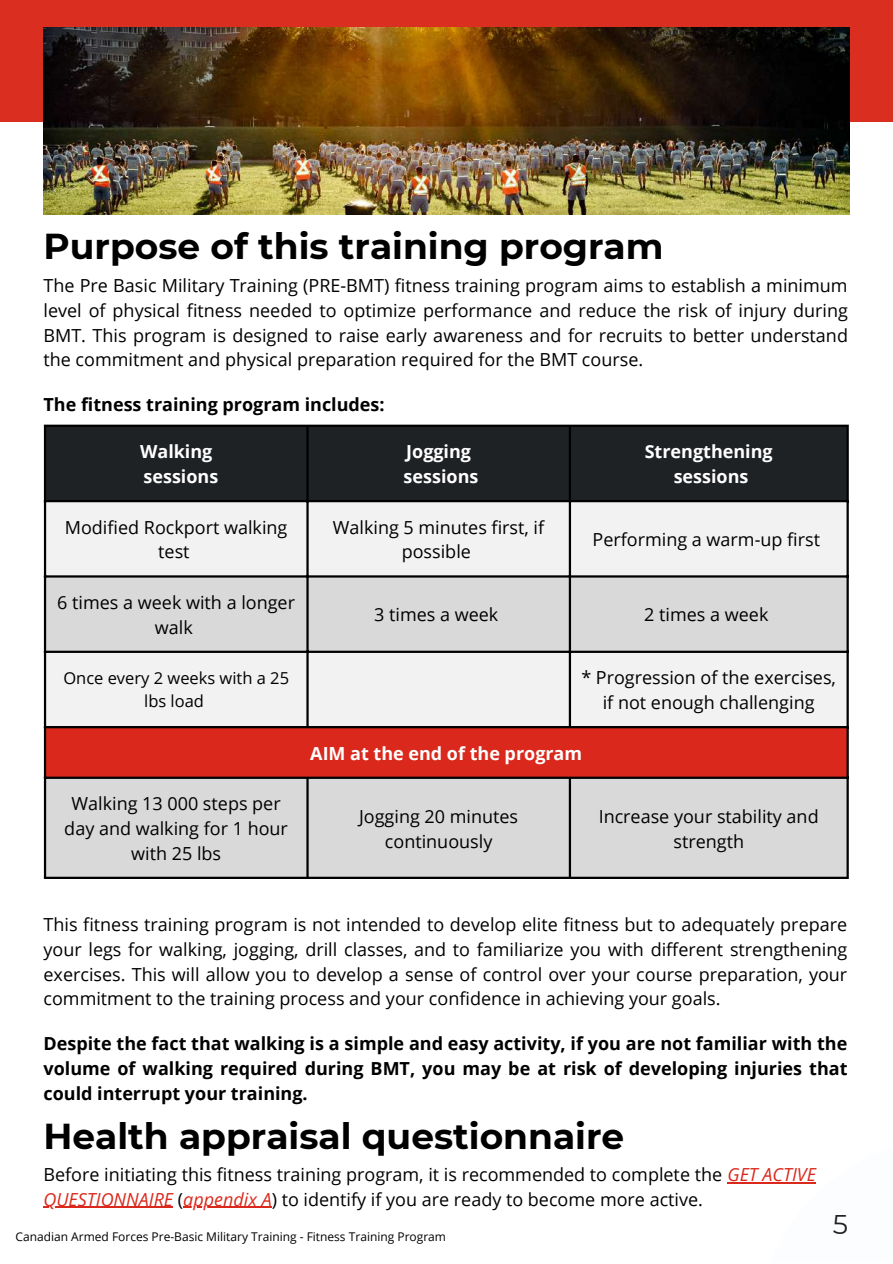
<style>
.page{position:relative;width:893px;height:1264px;background:#fff}
.page>*{position:absolute;margin:0;border:0;box-sizing:border-box;transform-origin:0 0}
.t1{font:700 36px "Montserrat";color:#000}
.t2{font:27px "Montserrat";color:#1f2225}
.t3{font:18px/24.8px "Open Sans";color:#000;text-align:center}
.t4{font:700 18px/24.8px "Open Sans";color:#000;text-align:justify}
.t5{font:700 18px/24.8px "Open Sans";color:#fff}
.t6{font:16.5px/22.5px "Open Sans";color:#000;text-align:center}
.t7{font:12px "Open Sans";color:#000}
.s1{font-style:italic;color:#da291c}
</style>
<div class="page">
<div style="left:0;top:0;width:892px;height:121px;background:#da291c"></div>
<img style="left:44px;top:28px;width:805px;height:186px">
<div style="left:46px;top:427px;width:800px;height:73px;background:#1f2225"></div>
<div style="left:46px;top:502px;width:800px;height:73px;background:#f2f2f2"></div>
<svg style="left:46px;top:577px;width:800px;height:299px;fill:#d9d9d9"></svg>
<div style="left:45px;top:727px;width:802px;height:51px;background:#da291c"></div>
<hr style="left:44px;top:427px;width:2px;height:449px;background:#000">
<hr style="left:306px;top:427px;width:2px;height:299px;background:#000">
<hr style="left:306px;top:779px;width:2px;height:97px;background:#000">
<hr style="left:568px;top:427px;width:3px;height:299px;background:#000">
<hr style="left:568px;top:779px;width:3px;height:97px;background:#000">
<hr style="left:846px;top:427px;width:2px;height:449px;background:#000">
<hr style="left:44px;top:424px;width:804px;height:3px;background:#000">
<hr style="left:44px;top:500px;width:804px;height:2px;background:#000">
<hr style="left:44px;top:575px;width:804px;height:2px;background:#000">
<hr style="left:44px;top:650px;width:804px;height:3px;background:#000">
<hr style="left:44px;top:726px;width:804px;height:2px;background:#000">
<hr style="left:44px;top:776px;width:804px;height:3px;background:#000">
<hr style="left:44px;top:876px;width:804px;height:3px;background:#000">
<hr style="left:727px;top:1181px;width:89px;height:2px;background:#da291c">
<hr style="left:43px;top:1206px;width:130px;height:1px;background:#da291c">
<hr style="left:183px;top:1206px;width:89px;height:1px;background:#da291c">
<h1 class="t1" style="left:43px;top:224px;width:621px">Purpose of this training program</h1>
<p class="t3" style="left:43px;top:273px;width:806px;text-align:justify">The Pre Basic Military Training (PRE-BMT) fitness training program aims to establish a minimum level of physical fitness needed to optimize performance and reduce the risk of injury during BMT. This program is designed to raise early awareness and for recruits to better understand the commitment and physical preparation required for the BMT course.</p>
<p class="t4" style="left:43px;top:392px;width:342px">The fitness training program includes:</p>
<p class="t5" style="left:140px;top:439px;width:80px">Walking sessions</p>
<p class="t5" style="left:403px;top:439px;width:76px">Jogging sessions</p>
<p class="t5" style="left:644px;top:439px;width:129px;text-align:center">Strengthening sessions</p>
<p class="t3" style="left:65px;top:514px;width:224px">Modified Rockport walking test</p>
<p class="t3" style="left:333px;top:514px;width:213px">Walking 5 minutes first, if possible</p>
<p class="t3" style="left:592px;top:526px;width:229px">Performing a warm-up first</p>
<p class="t3" style="left:57px;top:589px;width:239px">6 times a week with a longer walk</p>
<p class="t3" style="left:374px;top:602px;width:126px">3 times a week</p>
<p class="t3" style="left:644px;top:602px;width:126px">2 times a week</p>
<p class="t6" style="left:63px;top:666px;width:227px">Once every 2 weeks with a 25 lbs load</p>
<p class="t3" style="left:581px;top:665px;width:256px">* Progression of the exercises, if not enough challenging</p>
<p class="t5" style="left:310px;top:740px;width:273px">AIM at the end of the program</p>
<p class="t3" style="left:64px;top:791px;width:225px">Walking 13 000 steps per day and walking for 1 hour with 25 lbs</p>
<p class="t3" style="left:359px;top:803px;width:160px">Jogging 20 minutes continuously</p>
<p class="t3" style="left:598px;top:803px;width:221px">Increase your stability and strength</p>
<p class="t3" style="left:43px;top:911px;width:805px;text-align:justify">This fitness training program is not intended to develop elite fitness but to adequately prepare your legs for walking, jogging, drill classes, and to familiarize you with different strengthening exercises. This will allow you to develop a sense of control over your course preparation, your commitment to the training process and your confidence in achieving your goals.</p>
<p class="t4" style="left:43px;top:1030px;width:805px">Despite the fact that walking is a simple and easy activity, if you are not familiar with the volume of walking required during BMT, you may be at risk of developing injuries that could interrupt your training.</p>
<h1 class="t1" style="left:43px;top:1114px;width:582px">Health appraisal questionnaire</h1>
<p class="t3" style="left:43px;top:1161px;width:773px;text-align:left">Before initiating this fitness training program, it is recommended to complete the <span class="s1">GET ACTIVE<br>QUESTIONNAIRE</span> (<span class="s1">appendix A</span>) to identify if you are ready to become more active.</p>
<p class="t7" style="left:15px;top:1228px;width:432px">Canadian Armed Forces Pre-Basic Military Training - Fitness Training Program</p>
<h2 class="t2" style="left:832px;top:1207px;width:17px">5</h2>
</div>
